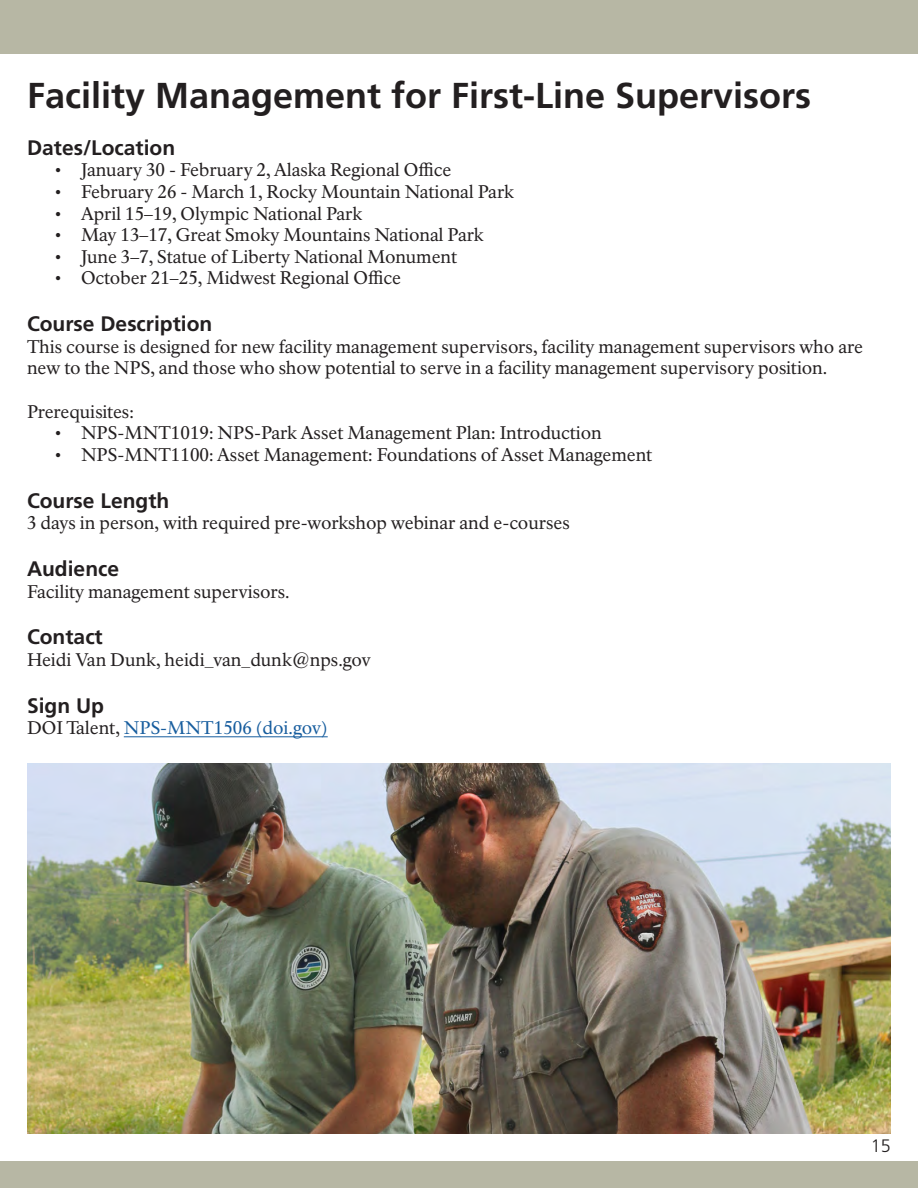
<style>
.page{position:relative;width:918px;height:1188px;background:#fff}
.page>*{position:absolute;margin:0;border:0;box-sizing:border-box;transform-origin:0 0}
.t1{font:700 36px "Frutiger LT Std";color:#231f20}
.t2{font:700 21px "Frutiger LT Std";color:#231f20}
.t3{font:18px/21.6px "NPS Rawlinson OT";color:#231f20}
.t4{font:18px "NPS Rawlinson OT";color:#175d9e}
.t5{font:300 18px "Frutiger LT Std";color:#231f20}
.s1{color:#231f20}
</style>
<div class="page">
<div style="left:0;top:0;width:918px;height:54px;background:#b7b7a4"></div>
<div style="left:0;top:1161px;width:918px;height:27px;background:#b7b7a4"></div>
<hr style="left:124px;top:736px;width:204px;height:1px;background:#175d9e">
<img style="left:27px;top:764px;width:864px;height:370px">
<h1 class="t1" style="left:27px;top:74px;width:786px">Facility Management for First-Line Supervisors</h1>
<p class="t2" style="left:27px;top:135px;width:150px">Dates/Location</p>
<p class="t3" style="left:54px;top:160px;width:399px">• January 30 - February 2, Alaska Regional Office</p>
<p class="t3" style="left:54px;top:181px;width:462px">• February 26 - March 1, Rocky Mountain National Park</p>
<p class="t3" style="left:54px;top:203px;width:310px">• April 15–19, Olympic National Park</p>
<p class="t3" style="left:54px;top:224px;width:431px">• May 13–17, Great Smoky Mountains National Park</p>
<p class="t3" style="left:54px;top:246px;width:405px">• June 3–7, Statue of Liberty National Monument</p>
<p class="t3" style="left:54px;top:268px;width:349px">• October 21–25, Midwest Regional Office</p>
<p class="t2" style="left:27px;top:312px;width:187px">Course Description</p>
<p class="t3" style="left:27px;top:336px;width:837px">This course is designed for new facility management supervisors, facility management supervisors who are new to the NPS, and those who show potential to serve in a facility management supervisory position.</p>
<p class="t3" style="left:27px;top:401px;width:108px">Prerequisites:</p>
<p class="t3" style="left:54px;top:422px;width:549px">• NPS-MNT1019: NPS-Park Asset Management Plan: Introduction</p>
<p class="t3" style="left:54px;top:444px;width:600px">• NPS-MNT1100: Asset Management: Foundations of Asset Management</p>
<p class="t2" style="left:27px;top:488px;width:144px">Course Length</p>
<p class="t3" style="left:27px;top:512px;width:544px">3 days in person, with required pre-workshop webinar and e-courses</p>
<p class="t2" style="left:27px;top:556px;width:94px">Audience</p>
<p class="t3" style="left:27px;top:581px;width:264px">Facility management supervisors.</p>
<p class="t2" style="left:27px;top:625px;width:77px">Contact</p>
<p class="t3" style="left:27px;top:649px;width:346px">Heidi Van Dunk, heidi_van_dunk@nps.gov</p>
<p class="t2" style="left:27px;top:693px;width:79px">Sign Up</p>
<p class="t4" style="left:27px;top:717px;width:302px"><span class="s1">DOI Talent,</span> NPS-MNT1506 (doi.gov)</p>
<p class="t5" style="left:871px;top:1136px;width:22px">15</p>
</div>
